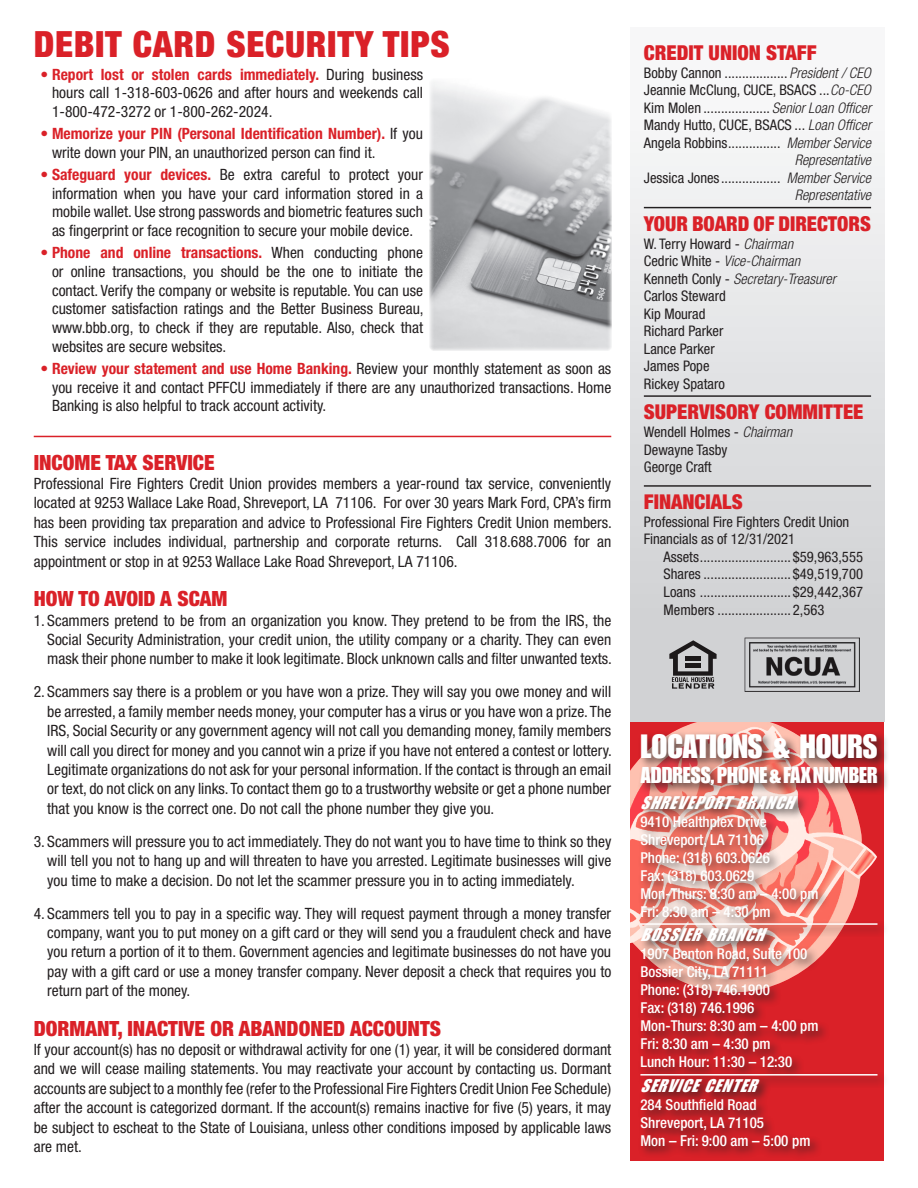
<style>
.page{position:relative;width:918px;height:1188px;background:#fff}
.page>*{position:absolute;margin:0;border:0;box-sizing:border-box;transform-origin:0 0}
.t1{font:900 condensed 36px "Helvetica Neue";letter-spacing:.02em;color:#da2128}
.t2{font:33px "Impact";color:#fff}
.t3{font:22.5px "Impact";color:#fff}
.t4{font:900 condensed 21px "Helvetica Neue";color:#da2128}
.t5{font:900 condensed 20.4px "Helvetica Neue";color:#da2128}
.t6{font:900 condensed 20.4px "Helvetica Neue";color:#da2128}
.t7{font:italic 18px "Impact";color:#fff}
.t8{font:condensed 15.6px/19.4px "Helvetica Neue";color:#231f20;text-align:justify}
.t9{font:500 condensed 15px/18px "Helvetica Neue";color:#fff}
.t10{font:condensed 14.55px/17.5px "Helvetica Neue";color:#231f20;text-align:right}
.t11{font:italic 300 condensed 14.55px "Helvetica Neue";color:#231f20}
.s1{font-weight:700;color:#da2128}
.s2{font-weight:300;font-style:italic}
.s3{font-weight:400;font-style:normal}
</style>
<div class="page">
<img style="left:430px;top:82px;width:181px;height:269px">
<img style="left:631px;top:721px;width:246px;height:272px">
<hr style="left:34px;top:436px;width:577px;height:1px;background:#da2128">
<div style="left:631px;top:27px;width:253px;height:694px;background:linear-gradient(to bottom,#fafbfb,#cbcdcf)"></div>
<hr style="left:644px;top:207px;width:227px;height:1px;background:#231f20">
<hr style="left:644px;top:395px;width:227px;height:2px;background:#231f20">
<hr style="left:644px;top:485px;width:227px;height:2px;background:#231f20">
<div style="left:666px;top:637px;width:54px;height:55px;background:#d1d2d4"></div>
<svg style="left:669px;top:640px;width:48px;height:49px"></svg>
<img style="left:744px;top:637px;width:116px;height:55px">
<div style="left:638px;top:730px;width:252px;height:431px;background:#231f20;opacity:.75"></div>
<hr style="left:640px;top:923px;width:237px;height:2px;background:#fff">
<hr style="left:640px;top:1074px;width:237px;height:2px;background:#fff">
<p class="t1" style="left:34px;top:15px;width:418px">DEBIT CARD SECURITY TIPS</p>
<p class="t8" style="left:52px;top:65px;width:373px;line-height:18.8px;text-indent:-12px"><span class="s1">• Report lost or stolen cards immediately.</span> During business hours call 1-318-603-0626 and after hours and weekends call 1-800-472-3272 or 1-800-262-2024.</p>
<p class="t8" style="left:52px;top:124px;width:373px;line-height:18.8px;text-indent:-12px"><span class="s1">• Memorize your PIN (Personal Identification Number).</span> If you write down your PIN, an unauthorized person can find it.</p>
<p class="t8" style="left:52px;top:165px;width:373px;line-height:18.8px;text-indent:-12px"><span class="s1">• Safeguard your devices.</span> Be extra careful to protect your information when you have your card information stored in a mobile wallet. Use strong passwords and biometric features such as fingerprint or face recognition to secure your mobile device.</p>
<p class="t8" style="left:52px;top:243px;width:373px;line-height:18.8px;text-indent:-12px"><span class="s1">• Phone and online transactions.</span> When conducting phone or online transactions, you should be the one to initiate the contact. Verify the company or website is reputable. You can use customer satisfaction ratings and the Better Business Bureau, www.bbb.org, to check if they are reputable. Also, check that websites are secure websites.</p>
<p class="t8" style="left:52px;top:359px;width:561px;line-height:18.8px;text-indent:-12px"><span class="s1">• Review your statement and use Home Banking.</span> Review your monthly statement as soon as you receive it and contact PFFCU immediately if there are any unauthorized transactions. Home Banking is also helpful to track account activity.</p>
<p class="t4" style="left:34px;top:449px;width:182px">INCOME TAX SERVICE</p>
<p class="t8" style="left:34px;top:474px;width:580px">Professional Fire Fighters Credit Union provides members a year-round tax service, conveniently located at 9253 Wallace Lake Road, Shreveport, LA 71106. For over 30 years Mark Ford, CPA’s firm has been providing tax preparation and advice to Professional Fire Fighters Credit Union members.<br>This service includes individual, partnership and corporate returns. Call 318.688.7006 for an appointment or stop in at 9253 Wallace Lake Road Shreveport, LA 71106.</p>
<p class="t4" style="left:34px;top:586px;width:195px">HOW TO AVOID A SCAM</p>
<p class="t8" style="left:47px;top:610px;width:566px;text-indent:-14px">1. Scammers pretend to be from an organization you know. They pretend to be from the IRS, the Social Security Administration, your credit union, the utility company or a charity. They can even mask their phone number to make it look legitimate. Block unknown calls and filter unwanted texts.</p>
<p class="t8" style="left:47px;top:682px;width:566px;text-indent:-14px">2. Scammers say there is a problem or you have won a prize. They will say you owe money and will be arrested, a family member needs money, your computer has a virus or you have won a prize. The IRS, Social Security or any government agency will not call you demanding money, family members will call you direct for money and you cannot win a prize if you have not entered a contest or lottery.<br>Legitimate organizations do not ask for your personal information. If the contact is through an email or text, do not click on any links. To contact them go to a trustworthy website or get a phone number that you know is the correct one. Do not call the phone number they give you.</p>
<p class="t8" style="left:47px;top:831px;width:566px;text-indent:-14px">3. Scammers will pressure you to act immediately. They do not want you to have time to think so they will tell you not to hang up and will threaten to have you arrested. Legitimate businesses will give you time to make a decision. Do not let the scammer pressure you in to acting immediately.</p>
<p class="t8" style="left:47px;top:903px;width:566px;text-indent:-14px">4. Scammers tell you to pay in a specific way. They will request payment through a money transfer company, want you to put money on a gift card or they will send you a fraudulent check and have you return a portion of it to them. Government agencies and legitimate businesses do not have you pay with a gift card or use a money transfer company. Never deposit a check that requires you to return part of the money.</p>
<p class="t4" style="left:34px;top:1015px;width:409px">DORMANT, INACTIVE OR ABANDONED ACCOUNTS</p>
<p class="t8" style="left:34px;top:1040px;width:579px">If your account(s) has no deposit or withdrawal activity for one (1) year, it will be considered dormant and we will cease mailing statements. You may reactivate your account by contacting us. Dormant accounts are subject to a monthly fee (refer to the Professional Fire Fighters Credit Union Fee Schedule) after the account is categorized dormant. If the account(s) remains inactive for five (5) years, it may be subject to escheat to the State of Louisiana, unless other conditions imposed by applicable laws are met.</p>
<p class="t5" style="left:644px;top:36px;width:174px">CREDIT UNION STAFF</p>
<p class="t10" style="left:644px;top:64px;width:229px">Bobby Cannon .................. <span class="s2">President / CEO</span></p>
<p class="t10" style="left:644px;top:81px;width:229px">Jeannie McClung, CUCE, BSACS <span class="s2">Co-CEO</span></p>
<p class="t10" style="left:644px;top:99px;width:229px">Kim Molen ................... <span class="s2">Senior Loan Officer</span></p>
<p class="t10" style="left:644px;top:116px;width:229px">Mandy Hutto, CUCE, BSACS ... <span class="s2">Loan Officer</span></p>
<p class="t10" style="left:644px;top:134px;width:229px">Angela Robbins............... <span class="s2">Member Service<br>Representative</span></p>
<p class="t10" style="left:644px;top:169px;width:229px">Jessica Jones................. <span class="s2">Member Service<br>Representative</span></p>
<p class="t5" style="left:644px;top:207px;width:229px">YOUR BOARD OF DIRECTORS</p>
<p class="t10" style="left:644px;top:235px;width:151px">W. Terry Howard - <span class="s2">Chairman</span></p>
<p class="t11" style="left:644px;top:253px;width:158px"><span class="s3">Cedric White -</span> Vice-Chairman</p>
<p class="t11" style="left:644px;top:270px;width:194px"><span class="s3">Kenneth Conly -</span> Secretary-Treasurer</p>
<p class="t10" style="left:644px;top:287px;width:83px">Carlos Steward</p>
<p class="t10" style="left:644px;top:305px;width:63px">Kip Mourad</p>
<p class="t10" style="left:644px;top:322px;width:81px">Richard Parker</p>
<p class="t10" style="left:644px;top:340px;width:72px">Lance Parker</p>
<p class="t10" style="left:644px;top:357px;width:67px">James Pope</p>
<p class="t10" style="left:644px;top:375px;width:82px">Rickey Spataro</p>
<p class="t6" style="left:644px;top:400px;width:221px">SUPERVISORY COMMITTEE</p>
<p class="t10" style="left:644px;top:423px;width:150px">Wendell Holmes - <span class="s2">Chairman</span></p>
<p class="t10" style="left:644px;top:441px;width:85px">Dewayne Tasby</p>
<p class="t10" style="left:644px;top:458px;width:69px">George Craft</p>
<p class="t6" style="left:644px;top:489px;width:100px">FINANCIALS</p>
<p class="t10" style="left:644px;top:513px;width:207px;text-align:left">Professional Fire Fighters Credit Union<br>Financials as of 12/31/2021</p>
<p class="t10" style="left:664px;top:548px;width:201px">Assets.......................... $59,963,555</p>
<p class="t10" style="left:664px;top:565px;width:201px">Shares ......................... $49,519,700</p>
<p class="t10" style="left:664px;top:583px;width:201px">Loans .......................... $29,442,367</p>
<p class="t10" style="left:664px;top:601px;width:162px">Members ..................... 2,563</p>
<p class="t2" style="left:640px;top:727px;width:239px">LOCATIONS &amp; HOURS</p>
<p class="t3" style="left:640px;top:762px;width:239px">ADDRESS, PHONE &amp; FAX NUMBER</p>
<p class="t7" style="left:640px;top:792px;width:162px">SHREVEPORTBRANCH</p>
<p class="t9" style="left:640px;top:812px;width:128px">9410 Healthplex Drive</p>
<p class="t9" style="left:640px;top:830px;width:125px">Shreveport, LA 71106</p>
<p class="t9" style="left:640px;top:848px;width:131px">Phone: (318) 603.0626</p>
<p class="t9" style="left:640px;top:866px;width:115px">Fax: (318) 603.0629</p>
<p class="t9" style="left:640px;top:884px;width:180px">Mon-Thurs: 8:30 am – 4:00 pm</p>
<p class="t9" style="left:640px;top:902px;width:132px">Fri: 8:30 am – 4:30 pm</p>
<p class="t7" style="left:640px;top:924px;width:132px">BOSSIERBRANCH</p>
<p class="t9" style="left:640px;top:945px;width:168px">1907 Benton Road, Suite 100<br>Bossier City, LA 71111</p>
<p class="t9" style="left:640px;top:981px;width:131px">Phone: (318) 746.1900</p>
<p class="t9" style="left:640px;top:999px;width:115px">Fax: (318) 746.1996</p>
<p class="t9" style="left:640px;top:1017px;width:180px">Mon-Thurs: 8:30 am – 4:00 pm</p>
<p class="t9" style="left:640px;top:1035px;width:132px">Fri: 8:30 am – 4:30 pm</p>
<p class="t9" style="left:640px;top:1053px;width:153px">Lunch Hour: 11:30 – 12:30</p>
<p class="t7" style="left:640px;top:1075px;width:125px">SERVICECENTER</p>
<p class="t9" style="left:640px;top:1096px;width:118px">284 Southfield Road</p>
<p class="t9" style="left:640px;top:1114px;width:125px">Shreveport, LA 71105</p>
<p class="t9" style="left:640px;top:1132px;width:171px">Mon – Fri: 9:00 am – 5:00 pm</p>
</div>
